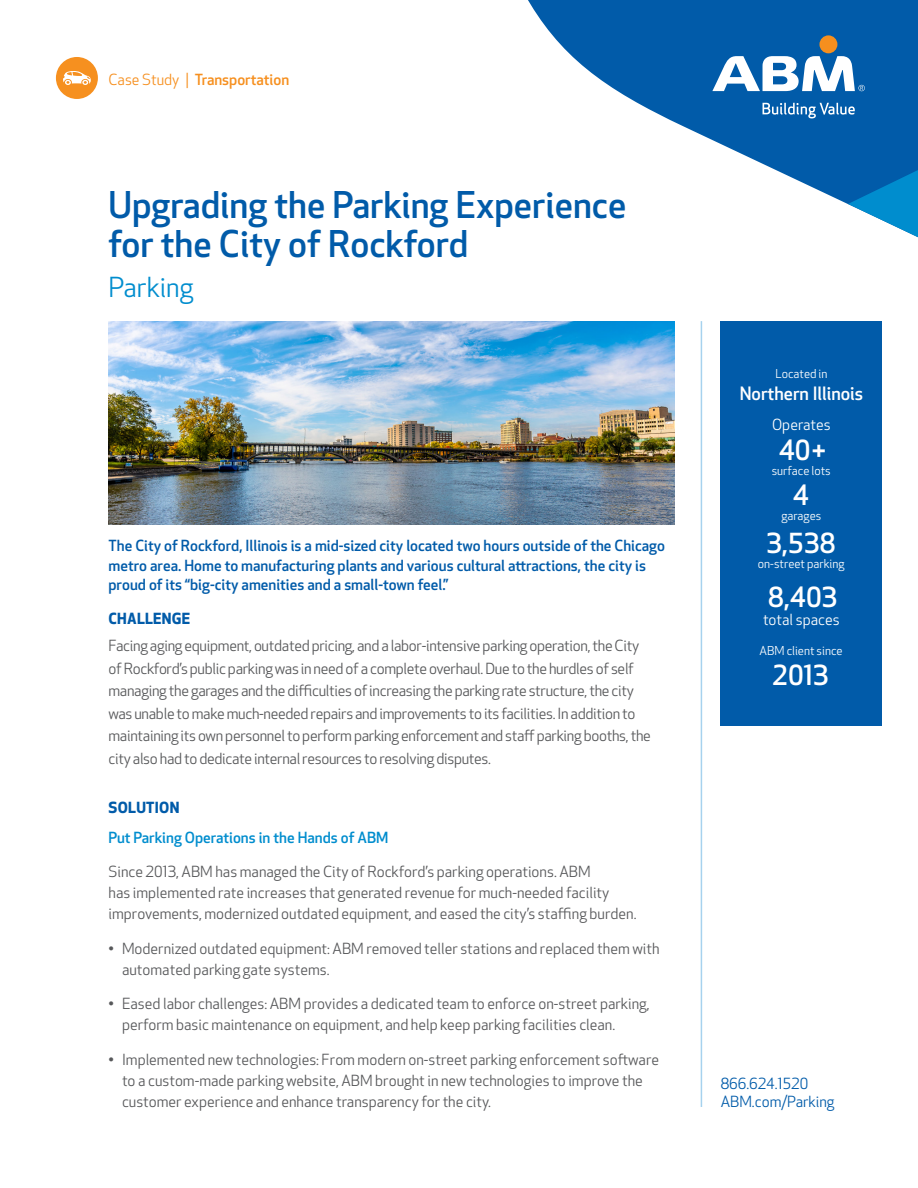
<style>
.page{position:relative;width:918px;height:1188px;background:#fff}
.page>*{position:absolute;margin:0;border:0;box-sizing:border-box;transform-origin:0 0}
.MainHeader{font:500 36px/39px "Apex New";color:#015ba9}
._05_QuoteText{font:500 27px "Apex New";color:#fff}
.SubHeader{font:27px "Apex New";color:#008dce}
._05_QuoteText-2{font:500 18px "Apex New";color:#fff}
.BodyText{font:15px/21px "Apex New";color:#57585a}
.BodyText-2{font:15px/22.5px "Apex New";letter-spacing:-.02em;color:#57585a}
.Blue_Intro_Body{font:500 15px/19.5px "Apex New";color:#015ba9}
.BodyText-3{font:500 15px "Apex New";color:#008dce}
.FooterText{font:15px "Apex New";color:#015ba9}
.t1{font:500 15px "Apex New";color:#f68f1e}
._05_QuoteText-3{font:15px "Apex New";color:#fff}
.ParagraphHeader{font:700 15px "Apex New";letter-spacing:.02em;color:#015ba9}
._05_QuoteText-4{font:12px "Apex New";color:#fff}
.s1{font-weight:400}
</style>
<div class="page">
<div style="left:56px;top:57px;width:42px;height:42px;background:#f6901f;border-radius:50%"></div>
<svg style="left:63px;top:71px;width:28px;height:14px"></svg>
<svg style="left:528px;top:0;width:390px;height:238px;fill:#015ba9"></svg>
<svg style="left:848px;top:170px;width:70px;height:67px"></svg>
<div style="left:819px;top:35px;width:18px;height:18px;background:#f68f1e;border-radius:50%"></div>
<svg style="left:763px;top:103px;width:92px;height:15px"></svg>
<svg style="left:712px;top:56px;width:153px;height:35px"></svg>
<hr style="left:701px;top:321px;width:1px;height:786px;background:#a6d2ee">
<img style="left:109px;top:321px;width:566px;height:204px">
<div style="left:721px;top:321px;width:161px;height:405px;background:#015ba9"></div>
<p class="t1" style="left:109px;top:69px;width:182px"><span class="s1">Case Study |</span> Transportation</p>
<p class="MainHeader" style="left:109px;top:185px;width:519px">Upgrading the Parking Experience for the City of Rockford</p>
<p class="SubHeader" style="left:109px;top:270px;width:86px">Parking</p>
<p class="Blue_Intro_Body" style="left:109px;top:536px;width:558px">The City of Rockford, Illinois is a mid-sized city located two hours outside of the Chicago metro area. Home to manufacturing plants and various cultural attractions, the city is proud of its “big-city amenities and a small-town feel.”</p>
<p class="ParagraphHeader" style="left:109px;top:607px;width:83px">CHALLENGE</p>
<p class="BodyText-2" style="left:109px;top:635px;width:544px">Facing aging equipment, outdated pricing, and a labor-intensive parking operation, the City of Rockford’s public parking was in need of a complete overhaul. Due to the hurdles of self managing the garages and the difficulties of increasing the parking rate structure, the city was unable to make much-needed repairs and improvements to its facilities. In addition to maintaining its own personnel to perform parking enforcement and staff parking booths, the city also had to dedicate internal resources to resolving disputes.</p>
<p class="ParagraphHeader" style="left:109px;top:797px;width:72px">SOLUTION</p>
<p class="BodyText-3" style="left:109px;top:827px;width:281px">Put Parking Operations in the Hands of ABM</p>
<p class="BodyText" style="left:109px;top:861px;width:530px">Since 2013, ABM has managed the City of Rockford’s parking operations. ABM<br>has implemented rate increases that generated revenue for much-needed facility improvements, modernized outdated equipment, and eased the city’s staffing burden.</p>
<p class="BodyText" style="left:122px;top:938px;width:539px;text-indent:-14px">• Modernized outdated equipment: ABM removed teller stations and replaced them with automated parking gate systems.</p>
<p class="BodyText" style="left:122px;top:993px;width:529px;text-indent:-14px">• Eased labor challenges: ABM provides a dedicated team to enforce on-street parking, perform basic maintenance on equipment, and help keep parking facilities clean.</p>
<p class="BodyText" style="left:122px;top:1049px;width:539px;text-indent:-14px">• Implemented new technologies: From modern on-street parking enforcement software to a custom-made parking website, ABM brought in new technologies to improve the customer experience and enhance transparency for the city.</p>
<p class="_05_QuoteText-4" style="left:775px;top:366px;width:54px">Located in</p>
<p class="_05_QuoteText-2" style="left:740px;top:382px;width:125px">Northern Illinois</p>
<p class="_05_QuoteText-3" style="left:772px;top:415px;width:60px">Operates</p>
<p class="_05_QuoteText" style="left:779px;top:432px;width:50px">40+</p>
<p class="_05_QuoteText-4" style="left:772px;top:463px;width:61px">surface lots</p>
<p class="_05_QuoteText" style="left:793px;top:477px;width:18px">4</p>
<p class="_05_QuoteText-4" style="left:781px;top:508px;width:41px">garages</p>
<p class="_05_QuoteText" style="left:767px;top:525px;width:71px">3,538</p>
<p class="_05_QuoteText-4" style="left:758px;top:556px;width:88px">on-street parking</p>
<p class="_05_QuoteText" style="left:768px;top:579px;width:71px">8,403</p>
<p class="_05_QuoteText-3" style="left:763px;top:610px;width:78px">total spaces</p>
<p class="_05_QuoteText-4" style="left:760px;top:643px;width:85px">ABM client since</p>
<p class="_05_QuoteText" style="left:772px;top:657px;width:58px">2013</p>
<p class="FooterText" style="left:721px;top:1074px;width:89px">866.624.1520</p>
<p class="FooterText" style="left:721px;top:1092px;width:115px">ABM.com/Parking</p>
</div>
